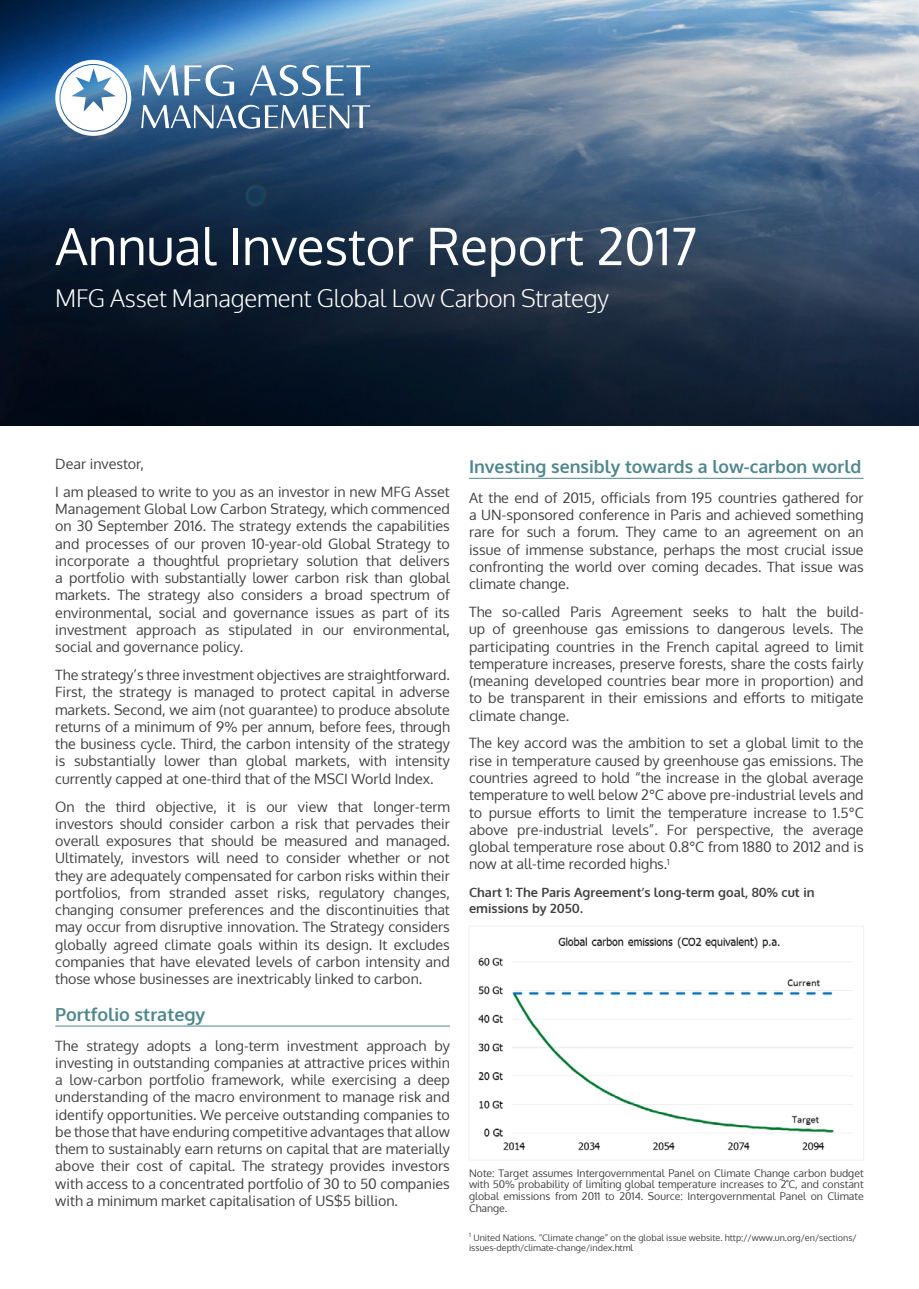
<style>
.page{position:relative;width:919px;height:1289px;background:#fff}
.page>*{position:absolute;margin:0;border:0;box-sizing:border-box;transform-origin:0 0}
.Letter_Title{font:51px "Oxygen";color:#fff}
.Funds{font:300 24px "Oxygen";letter-spacing:-.01em;color:#fff}
.Headings{font:700 18px "Oxygen";color:#4f878d}
.Headings-2{font:700 17.7px "Oxygen";color:#4f878d}
.t1{font:14.25px/17.2px "Oxygen";color:#414042;text-align:justify}
.Table_label{font:700 12.75px/15.3px "Oxygen";color:#414042}
.Sources{font:10.5px/11.7px "Oxygen";color:#414042}
.Sources-2{font:9.6px "Oxygen";color:#414042}
.Sources-3{font:9px/10.5px "Oxygen";color:#414042}
</style>
<div class="page">
<img style="left:0;top:0;width:918px;height:425px">
<hr style="left:55px;top:1025px;width:395px;height:1px;background:#4f878d">
<hr style="left:469px;top:478px;width:394px;height:1px;background:#4f878d">
<svg style="left:55px;top:60px;width:76px;height:76px"></svg>
<svg style="left:142px;top:65px;width:92px;height:31px"></svg>
<svg style="left:250px;top:65px;width:70px;height:31px"></svg>
<svg style="left:326px;top:65px;width:44px;height:30px"></svg>
<svg style="left:141px;top:105px;width:229px;height:24px"></svg>
<img style="left:478px;top:936px;width:375px;height:215px">
<p class="Letter_Title" style="left:55px;top:212px;width:643px">Annual Investor Report 2017</p>
<p class="Funds" style="left:55px;top:283px;width:555px">MFG Asset Management Global Low Carbon Strategy</p>
<p class="t1" style="left:55px;top:455px;width:90px">Dear investor,</p>
<p class="t1" style="left:55px;top:483px;width:396px">I am pleased to write to you as an investor in new MFG Asset Management Global Low Carbon Strategy, which commenced on 30 September 2016. The strategy extends the capabilities and processes of our proven 10-year-old Global Strategy to incorporate a thoughtful proprietary solution that delivers a portfolio with substantially lower carbon risk than global markets. The strategy also considers a broad spectrum of environmental, social and governance issues as part of its investment approach as stipulated in our environmental, social and governance policy.</p>
<p class="t1" style="left:55px;top:666px;width:396px">The strategy’s three investment objectives are straightforward.<br>First, the strategy is managed to protect capital in adverse markets. Second, we aim (not guarantee) to produce absolute returns of a minimum of 9% per annum, before fees, through the business cycle. Third, the carbon intensity of the strategy is substantially lower than global markets, with intensity currently capped at one-third that of the MSCI World Index.</p>
<p class="t1" style="left:55px;top:797px;width:396px">On the third objective, it is our view that longer-term investors should consider carbon a risk that pervades their overall exposures that should be measured and managed.<br>Ultimately, investors will need to consider whether or not they are adequately compensated for carbon risks within their portfolios, from stranded asset risks, regulatory changes, changing consumer preferences and the discontinuities that may occur from disruptive innovation. The Strategy considers globally agreed climate goals within its design. It excludes companies that have elevated levels of carbon intensity and those whose businesses are inextricably linked to carbon.</p>
<p class="Headings" style="left:55px;top:1002px;width:152px">Portfolio strategy</p>
<p class="t1" style="left:55px;top:1036px;width:396px">The strategy adopts a long-term investment approach by investing in outstanding companies at attractive prices within a low-carbon portfolio framework, while exercising a deep understanding of the macro environment to manage risk and identify opportunities. We perceive outstanding companies to be those that have enduring competitive advantages that allow them to sustainably earn returns on capital that are materially above their cost of capital. The strategy provides investors with access to a concentrated portfolio of 30 to 50 companies with a minimum market capitalisation of US$5 billion.</p>
<p class="Headings-2" style="left:469px;top:455px;width:393px">Investing sensibly towards a low-carbon world</p>
<p class="t1" style="left:469px;top:489px;width:396px">At the end of 2015, officials from 195 countries gathered for a UN-sponsored conference in Paris and achieved something rare for such a forum. They came to an agreement on an issue of immense substance, perhaps the most crucial issue confronting the world over coming decades. That issue was climate change.</p>
<p class="t1" style="left:469px;top:603px;width:396px">The so-called Paris Agreement seeks to halt the build&shy;up of greenhouse gas emissions to dangerous levels. The participating countries in the French capital agreed to limit temperature increases, preserve forests, share the costs fairly (meaning developed countries bear more in proportion) and to be transparent in their emissions and efforts to mitigate climate change.</p>
<p class="t1" style="left:469px;top:734px;width:396px">The key accord was the ambition to set a global limit to the rise in temperature caused by greenhouse gas emissions. The countries agreed to hold “the increase in the global average temperature to well below 2°C above pre-industrial levels and to pursue efforts to limit the temperature increase to 1.5°C above pre-industrial levels”. For perspective, the average global temperature rose about 0.8°C from 1880 to 2012 and is now at all-time recorded highs.<sup>1</sup></p>
<p class="Table_label" style="left:469px;top:885px;width:347px">Chart 1: The Paris Agreement’s long-term goal, 80% cut in emissions by 2050.</p>
<p class="Sources" style="left:469px;top:1166px;width:396px">Note: Target assumes Intergovernmental Panel on Climate Change carbon budget with 50% probability of limiting global temperature increases to 2 C, and constant</p>
<p class="Sources-2" style="left:786px;top:1172px;width:4px">˚</p>
<p class="Sources" style="left:469px;top:1190px;width:396px">global emissions from 2011 to 2014. Source: Intergovernmental Panel on Climate<br>Change.</p>
<p class="Sources-3" style="left:469px;top:1232px;width:389px"><sup>1</sup> United Nations. “Climate change” on the global issue website. http://www.un.org/en/sections/ issues-depth/climate-change/index.html</p>
</div>
